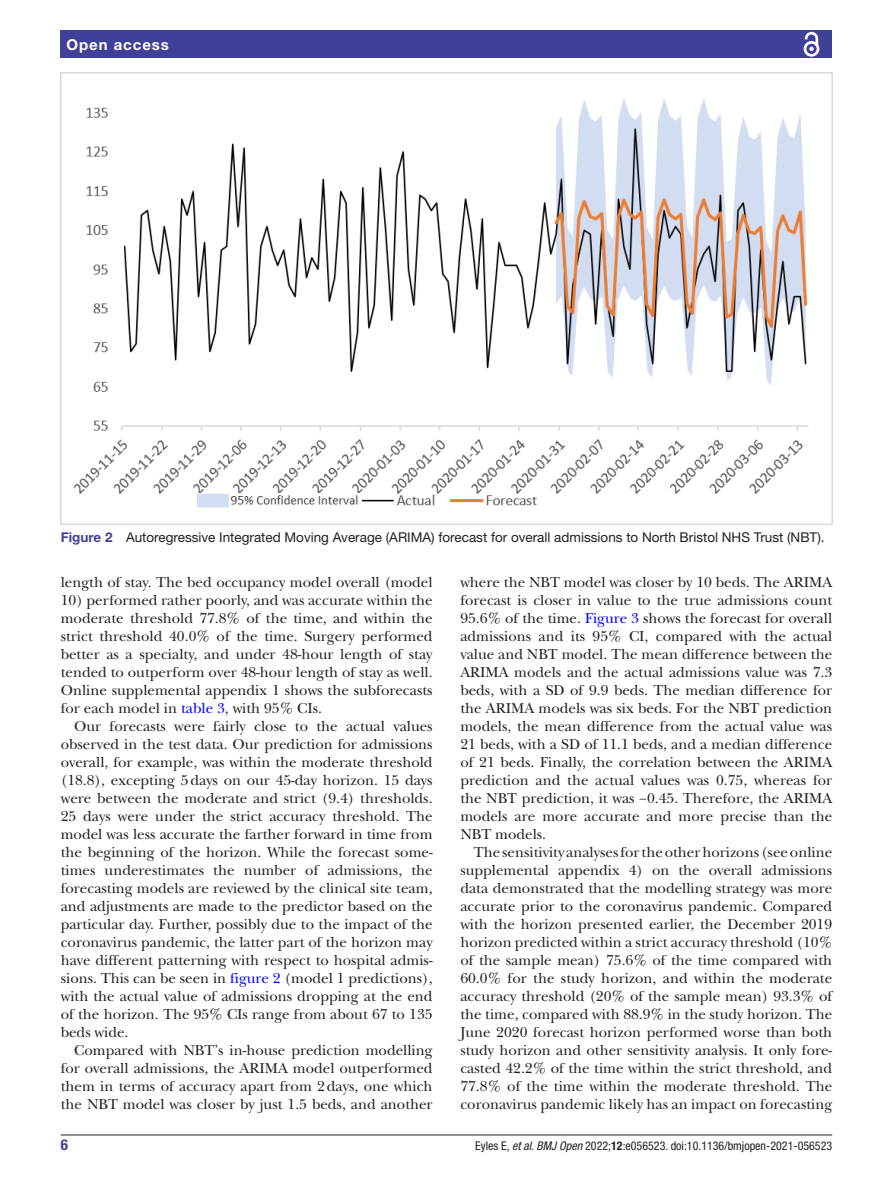
<style>
.page{position:relative;width:893px;height:1191px;background:#fff}
.page>*{position:absolute;margin:0;border:0;box-sizing:border-box;transform-origin:0 0}
.t1{font:15px/18px "New Baskerville";color:#231f20;text-align:justify}
.t2{font:700 15px "Helvetica Neue LT Std";letter-spacing:.065em;color:#fff}
.t3{font:700 condensed 15px "Helvetica Neue LT Std";color:#414099}
.t4{font:13.5px "Helvetica Neue LT Std";color:#231f20}
.t5{font:condensed 12px "Helvetica Neue LT Std";color:#231f20}
.s1{font-weight:700;color:#414099}
.s2{color:#00f}
.s3{font-style:italic}
.s4{font-weight:700}
</style>
<div class="page">
<hr style="left:61px;top:1134px;width:771px;height:1px;background:#231f20">
<div style="left:61px;top:31px;width:771px;height:27px;background:#414099"></div>
<svg style="left:803px;top:31px;width:17px;height:26px"></svg>
<img style="left:61px;top:73px;width:771px;height:452px">
<p class="t2" style="left:66px;top:35px;width:104px">Open access</p>
<p class="t4" style="left:61px;top:529px;width:765px"><span class="s1">Figure 2</span> Autoregressive Integrated Moving Average (ARIMA) forecast for overall admissions to North Bristol NHS Trust (NBT).</p>
<p class="t1" style="left:61px;top:573px;width:373px">length of stay. The bed occupancy model overall (model</p>
<p class="t1" style="left:61px;top:591px;width:373px">10) performed rather poorly, and was accurate within the moderate threshold 77.8% of the time, and within the strict threshold 40.0% of the time. Surgery performed better as a specialty, and under 48-hour length of stay tended to outperform over 48-hour length of stay as well.<br>Online supplemental appendix 1 shows the subforecasts for each model in <span class="s2">table 3</span>, with 95% CIs.</p>
<p class="t1" style="left:61px;top:717px;width:373px;text-indent:14px">Our forecasts were fairly close to the actual values observed in the test data. Our prediction for admissions overall, for example, was within the moderate threshold (18.8), excepting 5days on our 45-day horizon. 15 days were between the moderate and strict (9.4) thresholds.<br>25 days were under the strict accuracy threshold. The model was less accurate the farther forward in time from the beginning of the horizon. While the forecast some&shy;times underestimates the number of admissions, the forecasting models are reviewed by the clinical site team, and adjustments are made to the predictor based on the particular day. Further, possibly due to the impact of the coronavirus pandemic, the latter part of the horizon may have different patterning with respect to hospital admis&shy;sions. This can be seen in <span class="s2">figure 2</span> (model 1 predictions), with the actual value of admissions dropping at the end of the horizon. The 95% CIs range from about 67 to 135 beds wide.</p>
<p class="t1" style="left:61px;top:1041px;width:373px;text-indent:14px">Compared with NBT’s in-house prediction modelling for overall admissions, the ARIMA model outperformed them in terms of accuracy apart from 2days, one which the NBT model was closer by just 1.5 beds, and another</p>
<p class="t1" style="left:460px;top:573px;width:373px">where the NBT model was closer by 10 beds. The ARIMA forecast is closer in value to the true admissions count 95.6% of the time. <span class="s2">Figure 3</span> shows the forecast for overall admissions and its 95% CI, compared with the actual value and NBT model. The mean difference between the ARIMA models and the actual admissions value was 7.3 beds, with a SD of 9.9 beds. The median difference for the ARIMA models was six beds. For the NBT prediction models, the mean difference from the actual value was 21 beds, with a SD of 11.1 beds, and a median difference of 21 beds. Finally, the correlation between the ARIMA prediction and the actual values was 0.75, whereas for the NBT prediction, it was −0.45. Therefore, the ARIMA models are more accurate and more precise than the NBT models.</p>
<p class="t1" style="left:460px;top:843px;width:373px;text-indent:14px">The sensitivity analyses for the other horizons (see online supplemental appendix 4) on the overall admissions data demonstrated that the modelling strategy was more accurate prior to the coronavirus pandemic. Compared with the horizon presented earlier, the December 2019 horizon predicted within a strict accuracy threshold (10% of the sample mean) 75.6% of the time compared with 60.0% for the study horizon, and within the moderate accuracy threshold (20% of the sample mean) 93.3% of the time, compared with 88.9% in the study horizon. The June 2020 forecast horizon performed worse than both study horizon and other sensitivity analysis. It only fore&shy;casted 42.2% of the time within the strict threshold, and 77.8% of the time within the moderate threshold. The coronavirus pandemic likely has an impact on forecasting</p>
<p class="t3" style="left:61px;top:1135px;width:9px">6</p>
<p class="t5" style="left:475px;top:1138px;width:358px">Eyles E, <span class="s3">et al</span>. <span class="s3">BMJ Open</span> 2022;<span class="s4">12</span>:e056523. doi:10.1136/bmjopen-2021-056523</p>
</div>
